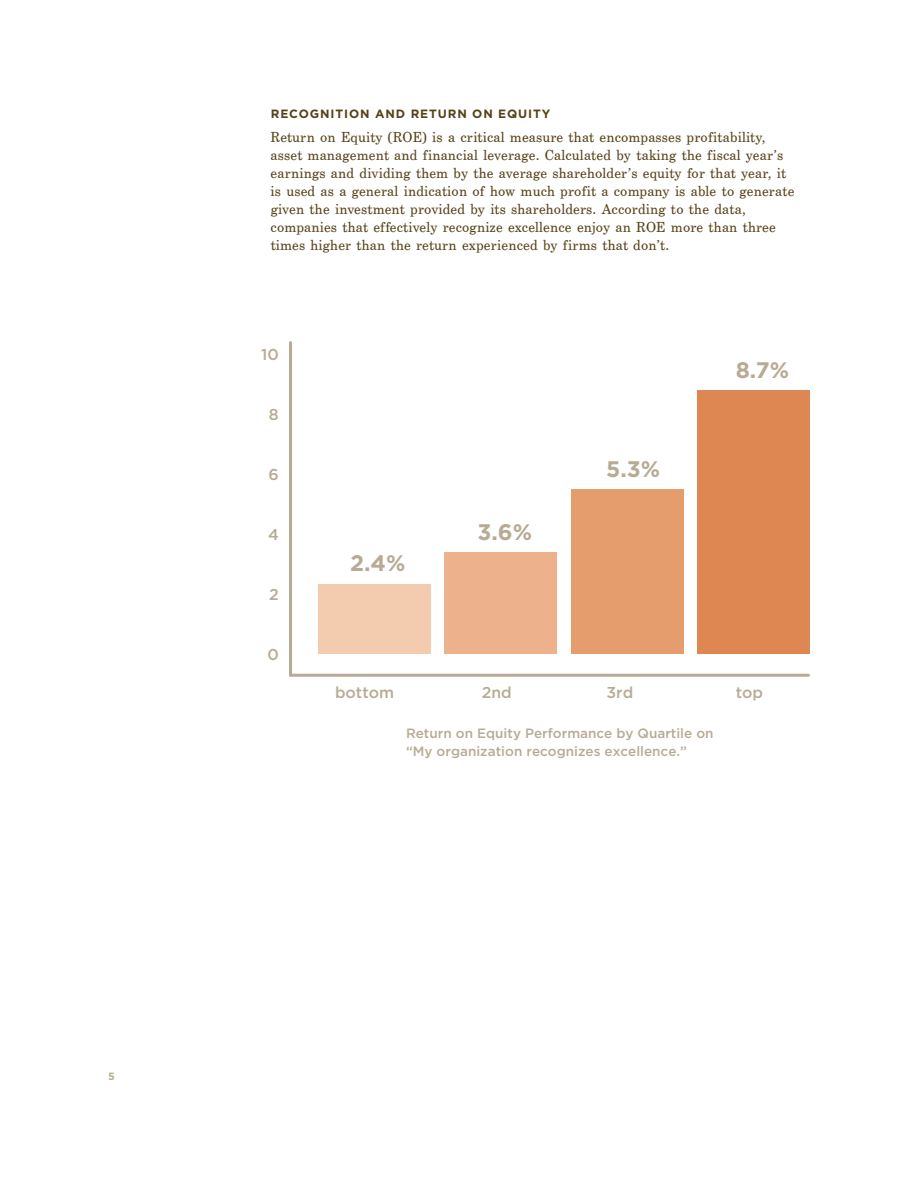
<style>
.page{position:relative;width:918px;height:1188px;background:#fff}
.page>*{position:absolute;margin:0;border:0;box-sizing:border-box;transform-origin:0 0}
.Body{font:700 22.5px "Gotham";color:#b8ab95}
.Body-2{font:500 15.75px "Gotham";color:#b8ab95}
.t1{font:15px/18px "Century Sch T";letter-spacing:.01em;color:#564218}
.Body-3{font:500 13.5px/18px "Gotham";color:#b8ab95}
.Bold_Caps{font:700 12px "Gotham";letter-spacing:.075em;color:#564218}
.t2{font:700 10.5px "Gotham";color:#b8ab95}
</style>
<div class="page">
<div style="left:697px;top:390px;width:113px;height:264px;background:#df8752"></div>
<div style="left:571px;top:489px;width:112px;height:165px;background:#e69d6e"></div>
<div style="left:445px;top:552px;width:112px;height:102px;background:#edb28b"></div>
<div style="left:319px;top:585px;width:112px;height:69px;background:#f3cbae"></div>
<hr style="left:289px;top:343px;width:3px;height:332px;background:#b8ab95">
<hr style="left:291px;top:674px;width:517px;height:3px;background:#b8ab95">
<p class="t2" style="left:108px;top:1069px;width:8px">5</p>
<p class="Bold_Caps" style="left:271px;top:105px;width:281px">RECOGNITION AND RETURN ON EQUITY</p>
<p class="t1" style="left:270px;top:129px;width:497px">Return on Equity (ROE) is a critical measure that encompasses profitability,</p>
<p class="t1" style="left:271px;top:147px;width:525px">asset management and financial leverage. Calculated by taking the fiscal year’s earnings and dividing them by the average shareholder’s equity for that year, it is used as a general indication of how much profit a company is able to generate given the investment provided by its shareholders. According to the data, companies that effectively recognize excellence enjoy an ROE more than three times higher than the return experienced by firms that don’t.</p>
<p class="Body-2" style="left:261px;top:345px;width:19px">10</p>
<p class="Body-2" style="left:269px;top:405px;width:11px">8</p>
<p class="Body-2" style="left:269px;top:465px;width:12px">6</p>
<p class="Body-2" style="left:268px;top:525px;width:12px">4</p>
<p class="Body-2" style="left:269px;top:585px;width:11px">2</p>
<p class="Body-2" style="left:267px;top:645px;width:13px">0</p>
<p class="Body" style="left:350px;top:548px;width:57px">2.4%</p>
<p class="Body" style="left:477px;top:517px;width:56px">3.6%</p>
<p class="Body" style="left:606px;top:454px;width:55px">5.3%</p>
<p class="Body" style="left:736px;top:355px;width:55px">8.7%</p>
<p class="Body-2" style="left:335px;top:684px;width:61px">bottom</p>
<p class="Body-2" style="left:482px;top:684px;width:31px">2nd</p>
<p class="Body-2" style="left:607px;top:684px;width:28px">3rd</p>
<p class="Body-2" style="left:736px;top:684px;width:29px">top</p>
<p class="Body-3" style="left:406px;top:724px;width:309px">Return on Equity Performance by Quartile on “My organization recognizes excellence.”</p>
</div>
